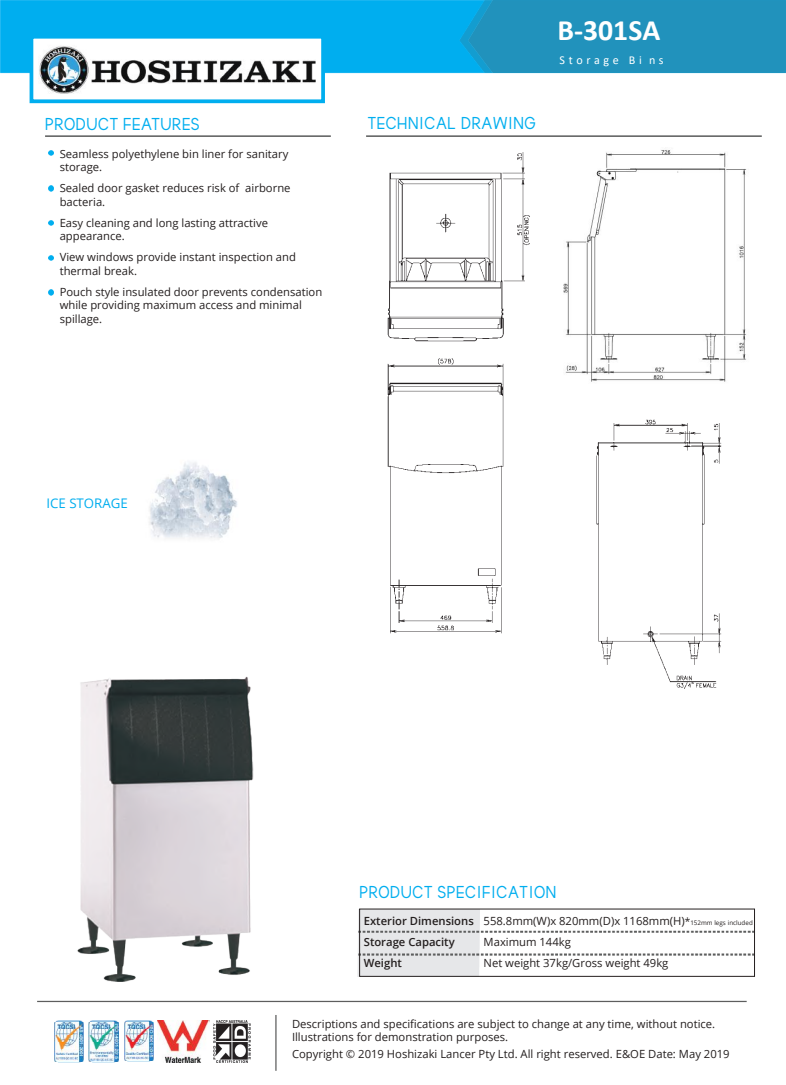
<style>
.page{position:relative;width:786px;height:1085px;background:#fff}
.page>*{position:absolute;margin:0;border:0;box-sizing:border-box;transform-origin:0 0}
.t1{font:700 29.62px "Calibri";color:#fff}
.t2{font:17.5px "thebrooklynbold";letter-spacing:.04em;color:#00aeef}
.t3{font:13.25px "Open Sans";color:#00aeef}
.t4{font:12px "Calibri";letter-spacing:.3em;color:#fff}
.t5{font:11.25px/13.5px "Open Sans";color:#241f1f}
.t6{font:600 11.25px/21px "Open Sans";color:#241f1f}
.s1{font-size:10px}
.s2{font-size:6.25px}
</style>
<div class="page">
<hr style="left:37px;top:1001px;width:709px;height:1px;background:#5d5e5e">
<hr style="left:275px;top:1015px;width:1px;height:56px;background:#5d5e5e">
<img style="left:89px;top:1020px;width:29px;height:42px">
<img style="left:124px;top:1020px;width:29px;height:42px">
<img style="left:55px;top:1020px;width:29px;height:42px">
<svg style="left:58px;top:1062px;width:57px;height:1px"></svg>
<img style="left:213px;top:1020px;width:37px;height:42px">
<img style="left:157px;top:1020px;width:53px;height:42px">
<img style="left:149px;top:462px;width:89px;height:77px">
<img style="left:357px;top:909px;width:122px;height:67px">
<img style="left:358px;top:931px;width:393px;height:1px">
<img style="left:358px;top:954px;width:393px;height:1px">
<svg style="left:49px;top:150px;width:5px;height:5px"></svg>
<svg style="left:49px;top:186px;width:5px;height:5px"></svg>
<svg style="left:49px;top:255px;width:5px;height:6px"></svg>
<svg style="left:49px;top:290px;width:5px;height:5px"></svg>
<svg style="left:49px;top:220px;width:5px;height:6px"></svg>
<img style="left:387px;top:152px;width:143px;height:482px">
<div style="left:520px;top:468px;width:26px;height:165px;background:#fff"></div>
<img style="left:596px;top:419px;width:126px;height:270px">
<img style="left:0;top:0;width:785px;height:99px">
<div style="left:459px;top:0;width:326px;height:73px;background:#2192bc"></div>
<img style="left:77px;top:676px;width:177px;height:306px">
<div style="left:30px;top:35px;width:295px;height:68px;background:#fff;border:4px solid #00aeef"></div>
<img style="left:39px;top:46px;width:276px;height:48px">
<img style="left:563px;top:150px;width:184px;height:232px">
<h2 class="t2" style="left:45px;top:113px;width:156px">PRODUCT FEATURES</h2>
<p class="t5" style="left:60px;top:147px;width:230px">Seamless polyethylene bin liner for sanitary storage.</p>
<p class="t5" style="left:60px;top:181px;width:232px">Sealed door gasket reduces risk of airborne bacteria.</p>
<p class="t5" style="left:60px;top:216px;width:210px">Easy cleaning and long lasting attractive appearance.</p>
<p class="t5" style="left:60px;top:250px;width:238px">View windows provide instant inspection and thermal break.</p>
<p class="t5" style="left:60px;top:285px;width:264px">Pouch style insulated door prevents condensation while providing maximum access and minimal spillage.</p>
<h2 class="t2" style="left:367px;top:112px;width:169px">TECHNICAL DRAWING</h2>
<h1 class="t1" style="left:557px;top:9px;width:104px">B-301SA</h1>
<p class="t4" style="left:559px;top:52px;width:105px">Storage Bi ns</p>
<p class="t3" style="left:46px;top:494px;width:83px">ICE STORAGE</p>
<h2 class="t2" style="left:359px;top:881px;width:198px">PRODUCT SPECIFICATION</h2>
<p class="t6" style="left:363px;top:910px;width:111px">Exterior Dimensions<br>Storage Capacity<br>Weight</p>
<p class="t5" style="left:483px;top:910px;width:270px;line-height:21px">558.8mm(W)x 820mm(D)x 1168mm(H)<span class="s1">*</span><span class="s2">152mm legs included<br></span>Maximum 144kg<br>Net weight 37kg/Gross weight 49kg</p>
<p class="t5" style="left:292px;top:1018px;width:424px;line-height:12.5px">Descriptions and specifications are subject to change at any time, without notice.<br>Illustrations for demonstration purposes.</p>
<p class="t5" style="left:292px;top:1047px;width:439px">Copyright © 2019 Hoshizaki Lancer Pty Ltd. All right reserved. E&amp;OE Date: May 2019</p>
</div>
